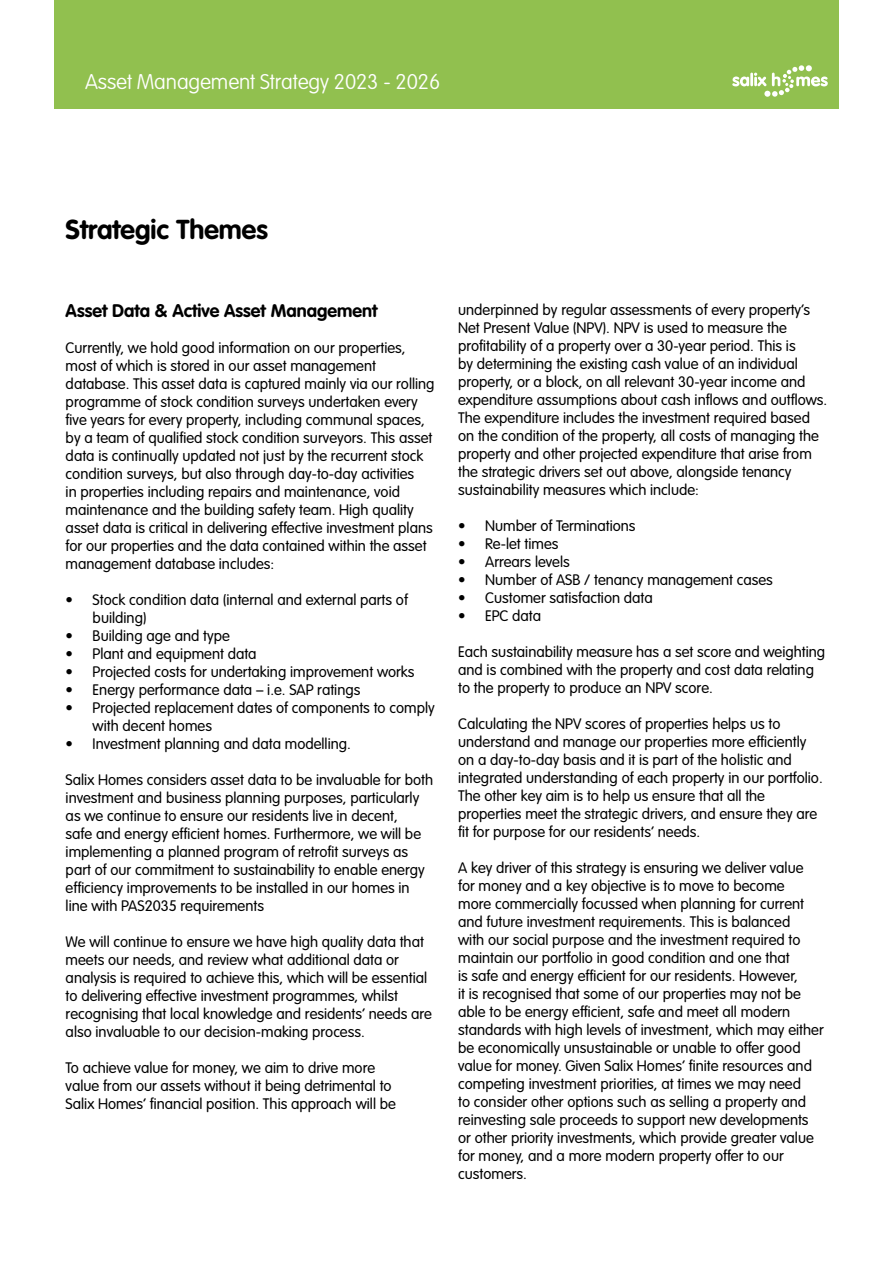
<style>
.page{position:relative;width:893px;height:1263px;background:#fff}
.page>*{position:absolute;margin:0;border:0;box-sizing:border-box;transform-origin:0 0}
.t1{font:700 27px "VAG Rounded Std";color:#000}
.t2{font:100 21px "VAG Rounded Std";letter-spacing:-.005em;color:#fff}
.t3{font:700 18px "VAG Rounded Std";color:#000}
.t4{font:300 15px/18px "VAG Rounded Std";color:#000}
</style>
<div class="page">
<div style="left:54px;top:0;width:785px;height:109px;background:#91c04f"></div>
<div style="left:764px;top:91px;width:7px;height:6px;background:#fff;border-radius:50%"></div>
<svg style="left:732px;top:73px;width:34px;height:13px"></svg>
<svg style="left:772px;top:65px;width:56px;height:32px"></svg>
<h2 class="t2" style="left:85px;top:70px;width:357px">Asset Management Strategy 2023 - 2026</h2>
<h1 class="t1" style="left:66px;top:214px;width:204px">Strategic Themes</h1>
<p class="t3" style="left:66px;top:300px;width:313px">Asset Data &amp; Active Asset Management</p>
<p class="t4" style="left:66px;top:340px;width:370px">Currently, we hold good information on our properties, most of which is stored in our asset management database. This asset data is captured mainly via our rolling programme of stock condition surveys undertaken every five years for every property, including communal spaces, by a team of qualified stock condition surveyors. This asset data is continually updated not just by the recurrent stock condition surveys, but also through day-to-day activities<br>in properties including repairs and maintenance, void maintenance and the building safety team. High quality asset data is critical in delivering effective investment plans for our properties and the data contained within the asset management database includes:</p>
<p class="t4" style="left:93px;top:592px;width:317px;text-indent:-27px">• Stock condition data (internal and external parts of building)</p>
<p class="t4" style="left:66px;top:628px;width:166px">• Building age and type</p>
<p class="t4" style="left:66px;top:646px;width:192px">• Plant and equipment data</p>
<p class="t4" style="left:66px;top:664px;width:350px">• Projected costs for undertaking improvement works</p>
<p class="t4" style="left:66px;top:682px;width:296px">• Energy performance data – i.e. SAP ratings</p>
<p class="t4" style="left:93px;top:700px;width:344px;text-indent:-27px">• Projected replacement dates of components to comply with decent homes</p>
<p class="t4" style="left:66px;top:736px;width:287px">• Investment planning and data modelling.</p>
<p class="t4" style="left:66px;top:772px;width:369px">Salix Homes considers asset data to be invaluable for both investment and business planning purposes, particularly as we continue to ensure our residents live in decent,<br>safe and energy efficient homes. Furthermore, we will be implementing a planned program of retrofit surveys as part of our commitment to sustainability to enable energy efficiency improvements to be installed in our homes in line with PAS2035 requirements</p>
<p class="t4" style="left:66px;top:934px;width:368px">We will continue to ensure we have high quality data that meets our needs, and review what additional data or analysis is required to achieve this, which will be essential to delivering effective investment programmes, whilst recognising that local knowledge and residents’ needs are also invaluable to our decision-making process.</p>
<p class="t4" style="left:66px;top:1060px;width:332px">To achieve value for money, we aim to drive more value from our assets without it being detrimental to<br>Salix Homes’ financial position. This approach will be</p>
<p class="t4" style="left:458px;top:301px;width:371px">underpinned by regular assessments of every property’s Net Present Value (NPV). NPV is used to measure the profitability of a property over a 30-year period. This is<br>by determining the existing cash value of an individual property, or a block, on all relevant 30-year income and expenditure assumptions about cash inflows and outflows.<br>The expenditure includes the investment required based on the condition of the property, all costs of managing the property and other projected expenditure that arise from the strategic drivers set out above, alongside tenancy sustainability measures which include:</p>
<p class="t4" style="left:458px;top:517px;width:179px">• Number of Terminations</p>
<p class="t4" style="left:458px;top:535px;width:102px">• Re-let times</p>
<p class="t4" style="left:458px;top:553px;width:113px">• Arrears levels</p>
<p class="t4" style="left:458px;top:571px;width:316px">• Number of ASB / tenancy management cases</p>
<p class="t4" style="left:458px;top:589px;width:196px">• Customer satisfaction data</p>
<p class="t4" style="left:458px;top:607px;width:85px">• EPC data</p>
<p class="t4" style="left:458px;top:643px;width:369px">Each sustainability measure has a set score and weighting and is combined with the property and cost data relating to the property to produce an NPV score.</p>
<p class="t4" style="left:458px;top:715px;width:366px">Calculating the NPV scores of properties helps us to understand and manage our properties more efficiently on a day-to-day basis and it is part of the holistic and integrated understanding of each property in our portfolio.<br>The other key aim is to help us ensure that all the properties meet the strategic drivers, and ensure they are fit for purpose for our residents’ needs.</p>
<p class="t4" style="left:458px;top:859px;width:367px">A key driver of this strategy is ensuring we deliver value for money and a key objective is to move to become<br>more commercially focussed when planning for current and future investment requirements. This is balanced<br>with our social purpose and the investment required to maintain our portfolio in good condition and one that<br>is safe and energy efficient for our residents. However,<br>it is recognised that some of our properties may not be able to be energy efficient, safe and meet all modern standards with high levels of investment, which may either be economically unsustainable or unable to offer good value for money. Given Salix Homes’ finite resources and competing investment priorities, at times we may need<br>to consider other options such as selling a property and reinvesting sale proceeds to support new developments or other priority investments, which provide greater value for money, and a more modern property offer to our customers.</p>
</div>
